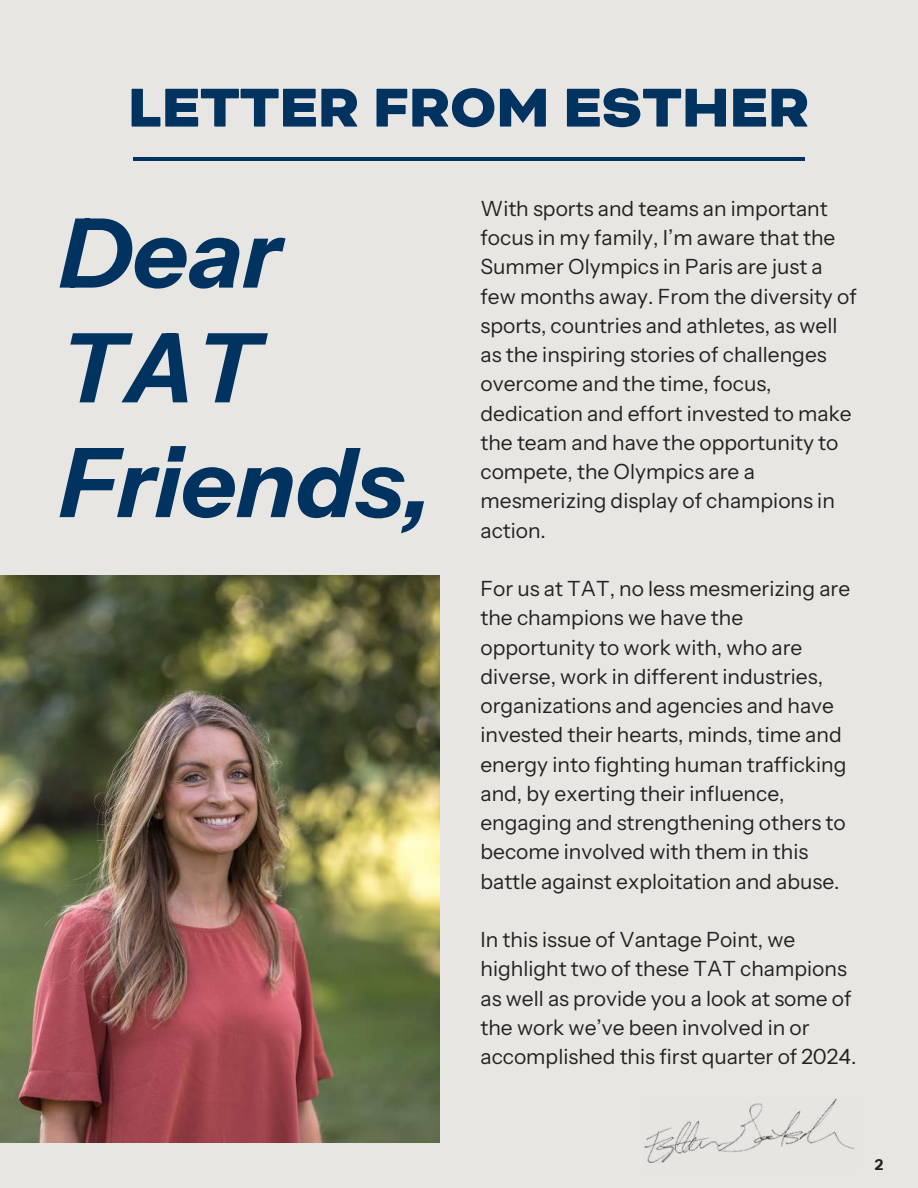
<style>
.page{position:relative;width:918px;height:1188px;background:#e8e6e3}
.page>*{position:absolute;margin:0;border:0;box-sizing:border-box;transform-origin:0 0}
.t1{font:italic 700 96px/114.8px "Instrument Sans";color:#013361}
.t2{font:900 63px "Bicyclette";color:#013361}
.t3{font:21px/29.2px "Instrument Sans";color:#232323}
.t4{font:700 15px "Instrument Sans";color:#232323}
</style>
<div class="page">
<hr style="left:133px;top:158px;width:671px;height:3px;background:#013361">
<img style="left:0;top:576px;width:440px;height:567px">
<img style="left:644px;top:1098px;width:211px;height:65px">
<h2 class="t2" style="left:128px;top:70px;width:683px">LETTER FROM ESTHER</h2>
<h1 class="t1" style="left:60px;top:200px;width:373px">Dear<br>TAT<br>Friends,</h1>
<p class="t3" style="left:480px;top:194px;width:378px">With sports and teams an important focus in my family, I’m aware that the Summer Olympics in Paris are just a few months away. From the diversity of sports, countries and athletes, as well as the inspiring stories of challenges overcome and the time, focus, dedication and effort invested to make the team and have the opportunity to compete, the Olympics are a mesmerizing display of champions in action.</p>
<p class="t3" style="left:480px;top:574px;width:371px">For us at TAT, no less mesmerizing are the champions we have the opportunity to work with, who are diverse, work in different industries, organizations and agencies and have invested their hearts, minds, time and energy into fighting human trafficking and, by exerting their influence, engaging and strengthening others to become involved with them in this battle against exploitation and abuse.</p>
<p class="t3" style="left:480px;top:925px;width:377px">In this issue of Vantage Point, we highlight two of these TAT champions as well as provide you a look at some of the work we’ve been involved in or accomplished this first quarter of 2024.</p>
<p class="t4" style="left:875px;top:1155px;width:10px">2</p>
</div>
